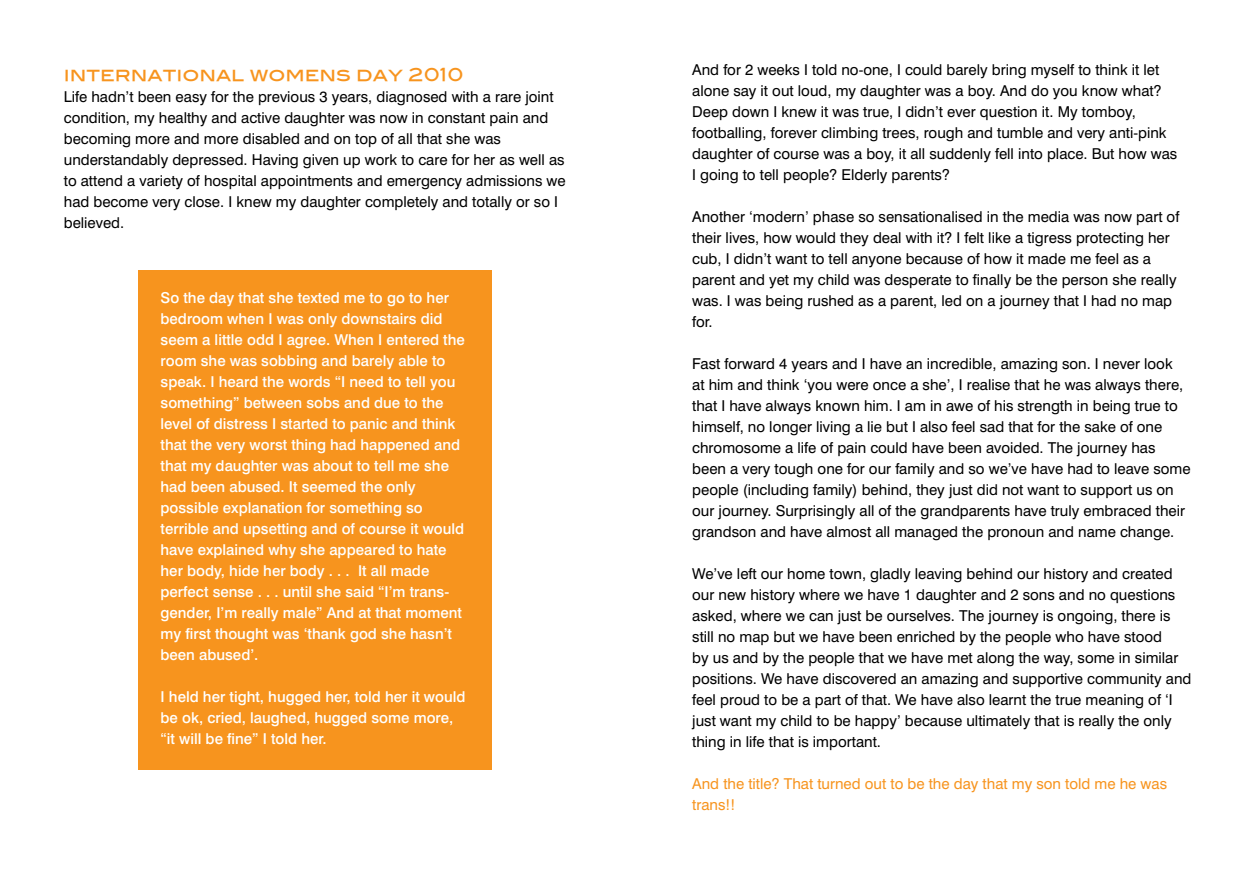
<style>
.page{position:relative;width:1259px;height:893px;background:#fff}
.page>*{position:absolute;margin:0;border:0;box-sizing:border-box;transform-origin:0 0}
.t1{font:18px "Blair Md ITCTT Medium";color:#f7941e}
.t2{font:15px/21px "Swiss 721 BT";color:#000}
.t3{font:500 15px/21px "Swiss 721 BT";color:#fff}
.t4{font:15px/21px "Swiss 721 BT";color:#f7941e}
</style>
<div class="page">
<div style="left:139px;top:270px;width:353px;height:500px;background:#f7941e"></div>
<p class="t1" style="left:64px;top:60px;width:401px">INTERNATIONAL WOMENS DAY 2010</p>
<p class="t2" style="left:64px;top:86px;width:503px">Life hadn’t been easy for the previous 3 years, diagnosed with a rare joint condition, my healthy and active daughter was now in constant pain and becoming more and more disabled and on top of all that she was understandably depressed. Having given up work to care for her as well as to attend a variety of hospital appointments and emergency admissions we had become very close. I knew my daughter completely and totally or so I believed.</p>
<p class="t3" style="left:161px;top:287px;width:306px">So the day that she texted me to go to her bedroom when I was only downstairs did seem a little odd I agree. When I entered the room she was sobbing and barely able to speak. I heard the words “I need to tell you something” between sobs and due to the level of distress I started to panic and think that the very worst thing had happened and that my daughter was about to tell me she had been abused. It seemed the only possible explanation for something so terrible and upsetting and of course it would have explained why she appeared to hate her body, hide her body . . . It all made perfect sense . . . until she said “I’m trans&shy;gender, I’m really male” And at that moment my first thought was ‘thank god she hasn’t been abused’.</p>
<p class="t3" style="left:161px;top:686px;width:306px">I held her tight, hugged her, told her it would be ok, cried, laughed, hugged some more, “it will be fine” I told her.</p>
<p class="t2" style="left:692px;top:59px;width:487px">And for 2 weeks I told no-one, I could barely bring myself to think it let alone say it out loud, my daughter was a boy. And do you know what?<br>Deep down I knew it was true, I didn’t ever question it. My tomboy, footballing, forever climbing trees, rough and tumble and very anti-pink daughter of course was a boy, it all suddenly fell into place. But how was I going to tell people? Elderly parents?</p>
<p class="t2" style="left:692px;top:206px;width:488px">Another ‘modern’ phase so sensationalised in the media was now part of their lives, how would they deal with it? I felt like a tigress protecting her cub, I didn’t want to tell anyone because of how it made me feel as a parent and yet my child was desperate to finally be the person she really was. I was being rushed as a parent, led on a journey that I had no map for.</p>
<p class="t2" style="left:692px;top:353px;width:500px">Fast forward 4 years and I have an incredible, amazing son. I never look<br>at him and think ‘you were once a she’, I realise that he was always there, that I have always known him. I am in awe of his strength in being true to himself, no longer living a lie but I also feel sad that for the sake of one chromosome a life of pain could have been avoided. The journey has been a very tough one for our family and so we’ve have had to leave some people (including family) behind, they just did not want to support us on our journey. Surprisingly all of the grandparents have truly embraced their grandson and have almost all managed the pronoun and name change.</p>
<p class="t2" style="left:692px;top:563px;width:501px">We’ve left our home town, gladly leaving behind our history and created our new history where we have 1 daughter and 2 sons and no questions asked, where we can just be ourselves. The journey is ongoing, there is still no map but we have been enriched by the people who have stood<br>by us and by the people that we have met along the way, some in similar positions. We have discovered an amazing and supportive community and feel proud to be a part of that. We have also learnt the true meaning of ‘I just want my child to be happy’ because ultimately that is really the only thing in life that is important.</p>
<p class="t4" style="left:692px;top:773px;width:476px">And the title? That turned out to be the day that my son told me he was trans!!</p>
</div>
